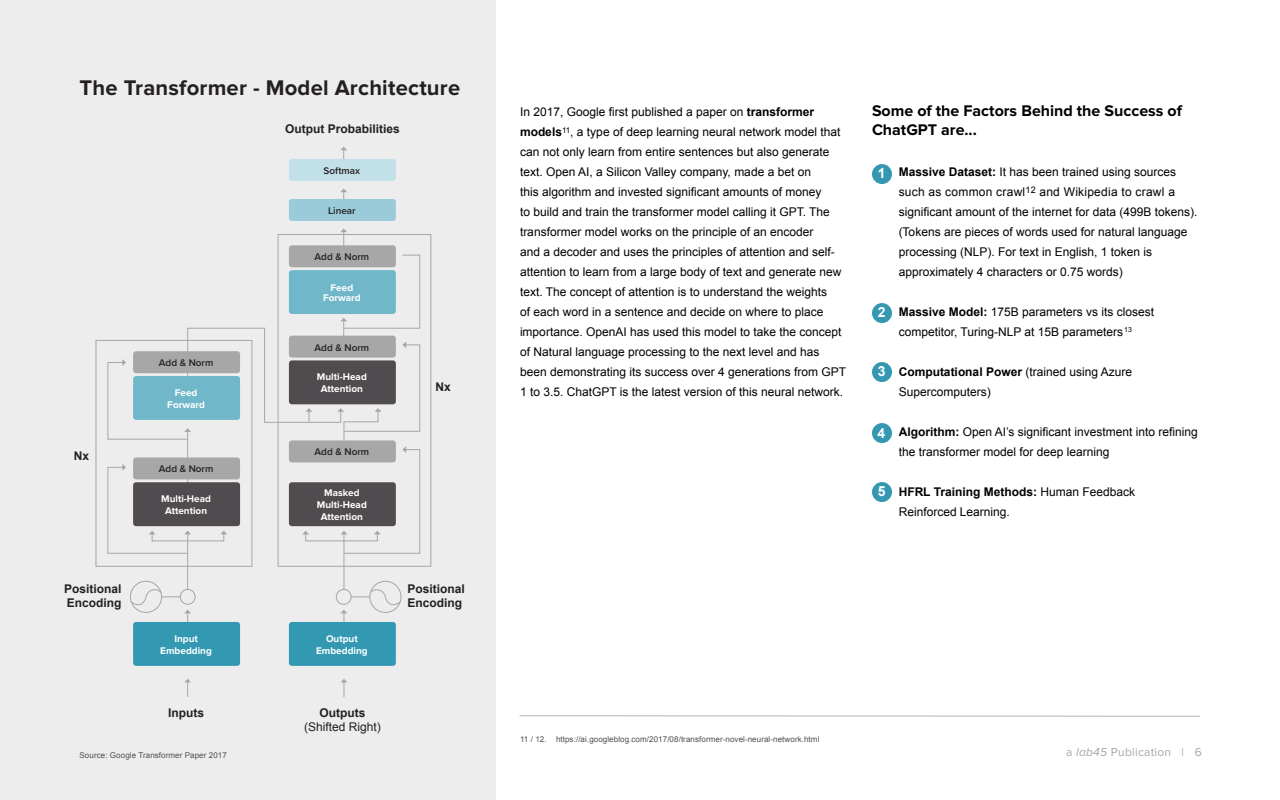
<style>
.page{position:relative;width:1280px;height:800px;background:#fff}
.page>*{position:absolute;margin:0;border:0;box-sizing:border-box;transform-origin:0 0}
.t1{font:700 22px "Proxima Nova";letter-spacing:.01em;color:#241f21}
.t2{font:700 16px/19.2px "Proxima Nova";color:#000}
.t3{font:12px/20px "Arial";color:#000}
.t4{font:700 12px/14.4px "Arial";color:#241f21}
.t5{font:12px "Proxima Nova";letter-spacing:.02em;color:#a7a7a7}
.t6{font:12px "Arial";color:#241f21}
.t7{font:700 10px/12px "Proxima Nova";color:#fff;text-align:center}
.t8{font:600 10px "Proxima Nova";color:#241f21}
.t9{font:8px "Arial";letter-spacing:.01em;color:#4e4f4f}
.s1{font-weight:700}
.s2{font-weight:700;font-size:14px;color:#fff}
.s3{font-style:italic}
</style>
<div class="page">
<div style="left:0;top:0;width:496px;height:800px;background:#ededed"></div>
<svg style="left:519px;top:715px;width:681px;height:2px"></svg>
<div style="left:872px;top:164px;width:20px;height:20px;background:#3498b3;border-radius:50%"></div>
<div style="left:872px;top:303px;width:20px;height:20px;background:#3498b3;border-radius:50%"></div>
<div style="left:872px;top:362px;width:20px;height:20px;background:#3498b3;border-radius:50%"></div>
<div style="left:872px;top:423px;width:20px;height:20px;background:#3498b3;border-radius:50%"></div>
<div style="left:872px;top:482px;width:20px;height:20px;background:#3498b3;border-radius:50%"></div>
<div style="left:95px;top:340px;width:157px;height:227px;border:1px solid #a6a6a6"></div>
<svg style="left:340px;top:188px;width:7px;height:11px"></svg>
<svg style="left:340px;top:147px;width:7px;height:12px"></svg>
<hr style="left:343px;top:534px;width:1px;height:55px;background:#a6a6a6">
<hr style="left:343px;top:613px;width:1px;height:30px;background:#a6a6a6">
<svg style="left:341px;top:679px;width:6px;height:18px"></svg>
<hr style="left:187px;top:534px;width:1px;height:55px;background:#a6a6a6">
<svg style="left:107px;top:228px;width:314px;height:326px"></svg>
<hr style="left:187px;top:613px;width:1px;height:30px;background:#a6a6a6">
<svg style="left:184px;top:679px;width:7px;height:18px"></svg>
<div style="left:336px;top:589px;width:16px;height:16px;border:1px solid #a6a6a6;border-radius:50%"></div>
<div style="left:369px;top:581px;width:32px;height:32px;border:1px solid #a6a6a6;border-radius:50%"></div>
<svg style="left:341px;top:587px;width:61px;height:26px"></svg>
<div style="left:180px;top:589px;width:16px;height:16px;border:1px solid #a6a6a6;border-radius:50%"></div>
<div style="left:130px;top:581px;width:32px;height:32px;border:1px solid #a6a6a6;border-radius:50%"></div>
<svg style="left:130px;top:587px;width:61px;height:26px"></svg>
<div style="left:133px;top:376px;width:107px;height:44px;background:#71b7ca;border-radius:3px"></div>
<div style="left:133px;top:351px;width:107px;height:22px;background:#a7a7a7;border-radius:3px"></div>
<div style="left:289px;top:360px;width:107px;height:44px;background:#504b4e;border-radius:3px"></div>
<div style="left:289px;top:336px;width:107px;height:22px;background:#a7a7a7;border-radius:3px"></div>
<div style="left:289px;top:270px;width:107px;height:44px;background:#71b7ca;border-radius:3px"></div>
<div style="left:289px;top:245px;width:107px;height:22px;background:#a7a7a7;border-radius:3px"></div>
<div style="left:289px;top:199px;width:107px;height:22px;background:#9acbd9;border-radius:3px"></div>
<div style="left:289px;top:159px;width:107px;height:22px;background:#c2e0e8;border-radius:3px"></div>
<div style="left:133px;top:482px;width:107px;height:44px;background:#504b4e;border-radius:3px"></div>
<div style="left:133px;top:622px;width:107px;height:44px;background:#3399b3;border-radius:3px"></div>
<div style="left:133px;top:457px;width:107px;height:22px;background:#a7a7a7;border-radius:3px"></div>
<div style="left:289px;top:482px;width:107px;height:44px;background:#504b4e;border-radius:3px"></div>
<div style="left:289px;top:440px;width:107px;height:22px;background:#a7a7a7;border-radius:3px"></div>
<div style="left:289px;top:622px;width:107px;height:44px;background:#3399b3;border-radius:3px"></div>
<h1 class="t1" style="left:80px;top:75px;width:382px">The Transformer - Model Architecture</h1>
<p class="t4" style="left:285px;top:122px;width:116px">Output Probabilities</p>
<p class="t8" style="left:324px;top:163px;width:38px">Softmax</p>
<p class="t8" style="left:328px;top:203px;width:29px">Linear</p>
<p class="t8" style="left:315px;top:249px;width:56px">Add &amp; Norm</p>
<p class="t7" style="left:323px;top:283px;width:39px;line-height:10px">Feed<br>Forward</p>
<p class="t4" style="left:74px;top:449px;width:17px">Nx</p>
<p class="t4" style="left:64px;top:582px;width:59px">Positional<br>Encoding</p>
<p class="t8" style="left:159px;top:355px;width:56px">Add &amp; Norm</p>
<p class="t7" style="left:167px;top:387px;width:39px">Feed<br>Forward</p>
<p class="t8" style="left:159px;top:462px;width:56px">Add &amp; Norm</p>
<p class="t7" style="left:161px;top:493px;width:51px">Multi-Head<br>Attention</p>
<p class="t7" style="left:160px;top:633px;width:53px">Input<br>Embedding</p>
<p class="t8" style="left:315px;top:340px;width:56px">Add &amp; Norm</p>
<p class="t7" style="left:317px;top:371px;width:51px">Multi-Head<br>Attention</p>
<p class="t8" style="left:315px;top:445px;width:56px">Add &amp; Norm</p>
<p class="t7" style="left:317px;top:487px;width:51px">Masked<br>Multi-Head<br>Attention</p>
<p class="t7" style="left:316px;top:633px;width:53px">Output<br>Embedding</p>
<p class="t4" style="left:168px;top:706px;width:37px">Inputs</p>
<p class="t4" style="left:319px;top:706px;width:47px">Outputs</p>
<p class="t6" style="left:304px;top:719px;width:78px">(Shifted Right)</p>
<p class="t9" style="left:80px;top:750px;width:149px">Source: Google Transformer Paper 2017</p>
<p class="t4" style="left:435px;top:380px;width:17px">Nx</p>
<p class="t4" style="left:408px;top:582px;width:59px">Positional<br>Encoding</p>
<p class="t3" style="left:520px;top:102px;width:328px">In 2017, Google first published a paper on <span class="s1">transformer models</span><sup>11</sup>, a type of deep learning neural network model that can not only learn from entire sentences but also generate text. Open AI, a Silicon Valley company, made a bet on<br>this algorithm and invested significant amounts of money<br>to build and train the transformer model calling it GPT. The transformer model works on the principle of an encoder<br>and a decoder and uses the principles of attention and self&shy;attention to learn from a large body of text and generate new text. The concept of attention is to understand the weights<br>of each word in a sentence and decide on where to place importance. OpenAI has used this model to take the concept of Natural language processing to the next level and has been demonstrating its success over 4 generations from GPT 1 to 3.5. ChatGPT is the latest version of this neural network.</p>
<h2 class="t2" style="left:872px;top:101px;width:311px">Some of the Factors Behind the Success of<br>ChatGPT are...</h2>
<p class="t3" style="left:899px;top:162px;width:300px;text-indent:-21px"><span class="s2">1</span> <span class="s1">Massive Dataset:</span> It has been trained using sources such as common crawl<sup>12</sup> and Wikipedia to crawl a significant amount of the internet for data (499B tokens). (Tokens are pieces of words used for natural language processing (NLP). For text in English, 1 token is approximately 4 characters or 0.75 words)</p>
<p class="t3" style="left:878px;top:302px;width:278px;text-align:center"><span class="s2">2</span> <span class="s1">Massive Model:</span> 175B parameters vs its closest competitor, Turing-NLP at 15B parameters<sup>13</sup></p>
<p class="t3" style="left:899px;top:362px;width:235px;text-indent:-21px"><span class="s2">3</span> <span class="s1">Computational Power</span> (trained using Azure<br>Supercomputers)</p>
<p class="t3" style="left:899px;top:422px;width:301px;text-indent:-21px"><span class="s2">4</span> <span class="s1">Algorithm:</span> Open AI’s significant investment into refining the transformer model for deep learning</p>
<p class="t3" style="left:899px;top:482px;width:238px;text-indent:-21px"><span class="s2">5</span> <span class="s1">HFRL Training Methods:</span> Human Feedback<br>Reinforced Learning.</p>
<p class="t9" style="left:520px;top:734px;width:301px">11 / 12. https://ai.googleblog.com/2017/08/transformer-novel-neural-network.html</p>
<p class="t5" style="left:1066px;top:746px;width:137px">a <span class="s3">lab45</span> Publication | 6</p>
</div>
